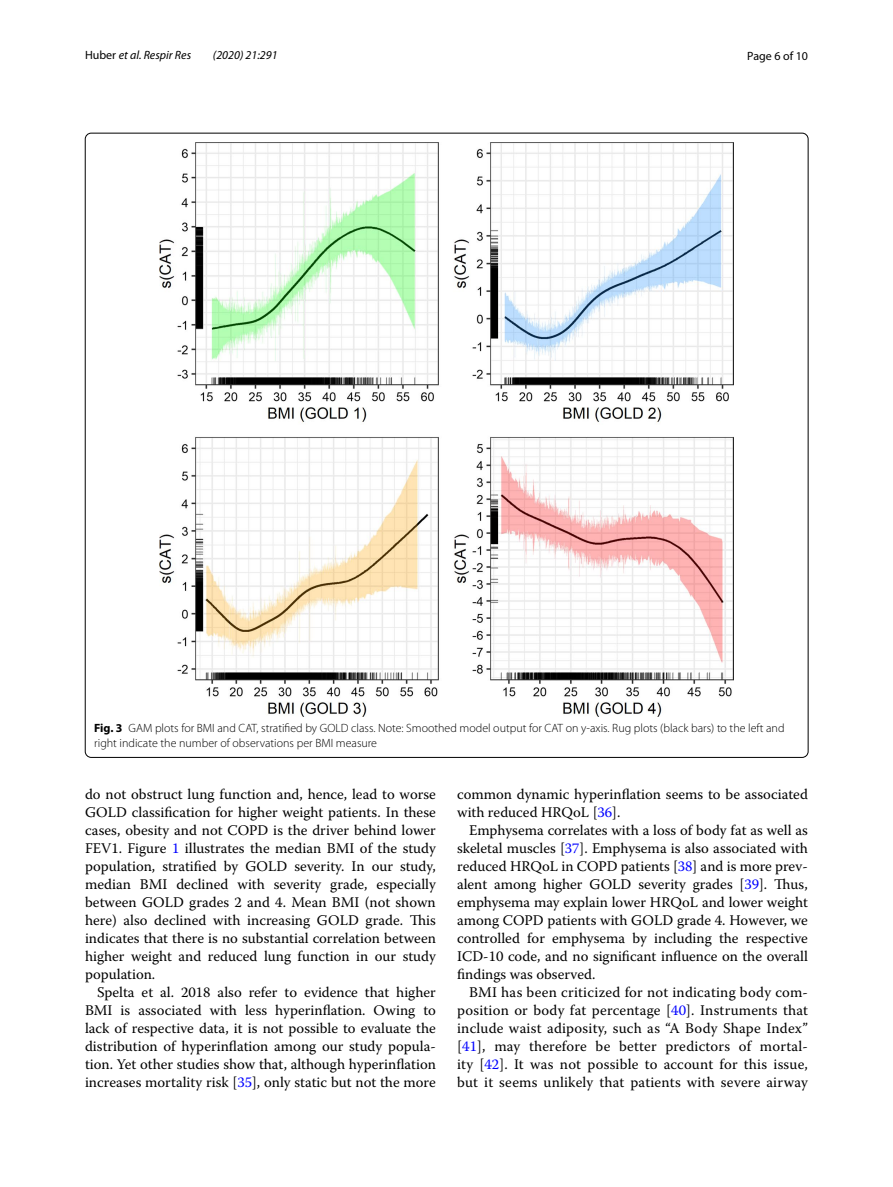
<style>
.page{position:relative;width:893px;height:1187px;background:#fff}
.page>*{position:absolute;margin:0;border:0;box-sizing:border-box;transform-origin:0 0}
.t1{font:14.7px/18px "Warnock Pro";color:#000;text-align:justify}
.t2{font:300 12px/15px "Myriad Pro";color:#000}
.t3{font:italic 12px "Myriad Pro";color:#000}
.t4{font:12px "Myriad Pro";color:#000}
.s1{font-style:normal}
.s2{font-weight:700}
.s3{color:#00f}
</style>
<div class="page">
<img style="left:159px;top:142px;width:575px;height:574px">
<p class="t3" style="left:85px;top:48px;width:108px"><span class="s1">Huber</span> et al. Respir Res</p>
<p class="t3" style="left:213px;top:48px;width:66px">(2020) 21:291</p>
<p class="t4" style="left:747px;top:48px;width:62px">Page 6 of 10</p>
<p class="t2" style="left:94px;top:720px;width:692px"><span class="s2">Fig. 3</span> GAM plots for BMI and CAT, stratified by GOLD class. Note: Smoothed model output for CAT on y-axis. Rug plots (black bars) to the left and right indicate the number of observations per BMI measure</p>
<p class="t1" style="left:85px;top:785px;width:352px">do not obstruct lung function and, hence, lead to worse GOLD classification for higher weight patients. In these cases, obesity and not COPD is the driver behind lower FEV1. Figure <span class="s3">1</span> illustrates the median BMI of the study population, stratified by GOLD severity. In our study, median BMI declined with severity grade, especially between GOLD grades 2 and 4. Mean BMI (not shown here) also declined with increasing GOLD grade. This indicates that there is no substantial correlation between higher weight and reduced lung function in our study population.</p>
<p class="t1" style="left:85px;top:983px;width:352px;text-indent:12px">Spelta et al. 2018 also refer to evidence that higher BMI is associated with less hyperinflation. Owing to lack of respective data, it is not possible to evaluate the distribution of hyperinflation among our study popula&shy;tion. Yet other studies show that, although hyperinflation increases mortality risk [<span class="s3">35</span>], only static but not the more</p>
<p class="t1" style="left:457px;top:785px;width:352px">common dynamic hyperinflation seems to be associated with reduced HRQoL [<span class="s3">36</span>].</p>
<p class="t1" style="left:457px;top:821px;width:352px;text-indent:12px">Emphysema correlates with a loss of body fat as well as skeletal muscles [<span class="s3">37</span>]. Emphysema is also associated with reduced HRQoL in COPD patients [<span class="s3">38</span>] and is more prev&shy;alent among higher GOLD severity grades [<span class="s3">39</span>]. Thus, emphysema may explain lower HRQoL and lower weight among COPD patients with GOLD grade 4. However, we controlled for emphysema by including the respective ICD-10 code, and no significant influence on the overall findings was observed.</p>
<p class="t1" style="left:457px;top:983px;width:352px;text-indent:12px">BMI has been criticized for not indicating body com&shy;position or body fat percentage [<span class="s3">40</span>]. Instruments that include waist adiposity, such as “A Body Shape Index” [<span class="s3">41</span>], may therefore be better predictors of mortal&shy;ity [<span class="s3">42</span>]. It was not possible to account for this issue, but it seems unlikely that patients with severe airway</p>
</div>
